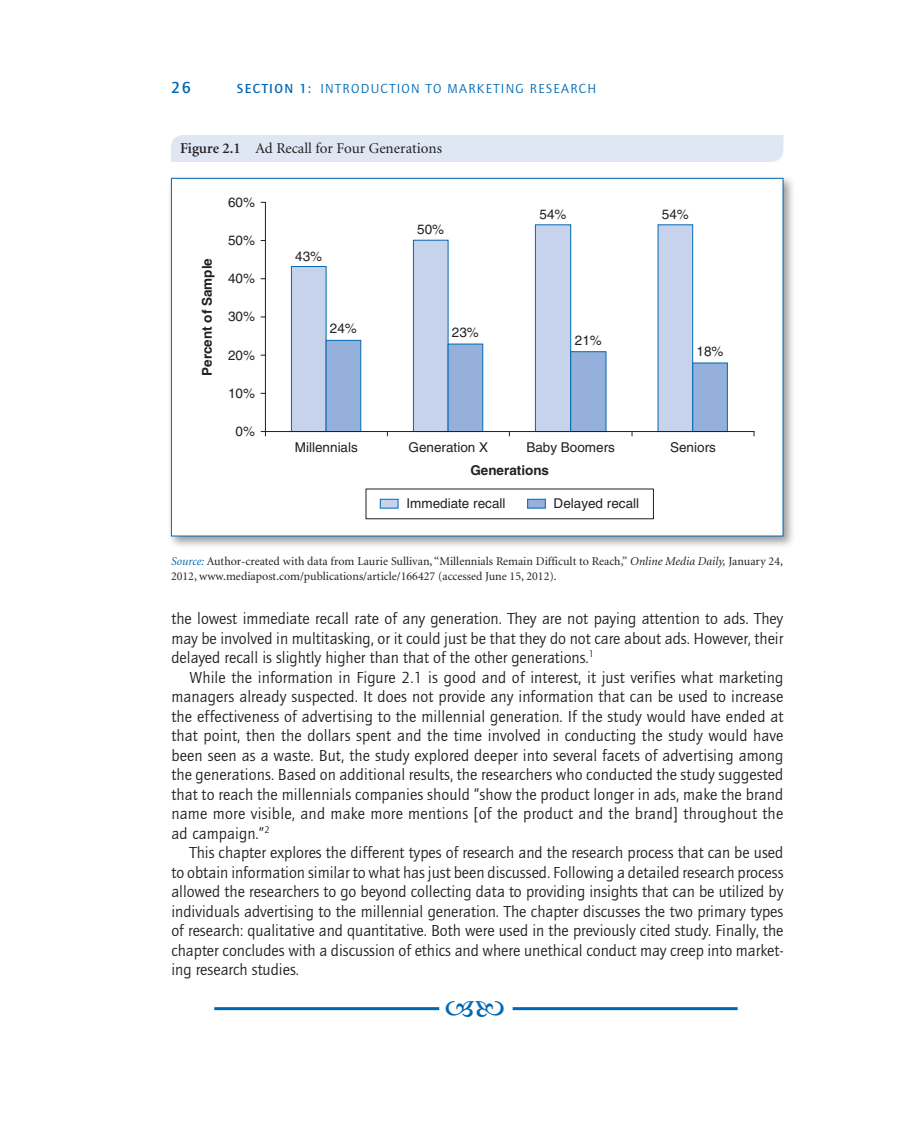
<style>
.page{position:relative;width:918px;height:1134px;background:#fff}
.page>*{position:absolute;margin:0;border:0;box-sizing:border-box;transform-origin:0 0}
.t1{font:16.5px/19.5px "Quay Sans EF";color:#231f20;text-align:justify}
.t2{font:500 16.5px "Quay Sans EF";color:#0168b3}
.t3{font:15px "Minion";color:#231f20}
.t4{font:13.5px "Helvetica";color:#231f20}
.t5{font:13.5px "Quay Sans EF";letter-spacing:.1em;color:#0168b3}
.t6{font:700 13.5px "Helvetica";color:#231f20}
.t7{font:12px/15px "Minion";color:#231f20}
.s1{font-weight:500}
.s2{font-weight:600}
.s3{font-style:italic;color:#0168b3}
.s4{font-style:italic}
</style>
<div class="page">
<hr style="left:214px;top:1007px;width:225px;height:3px;background:#0168b3">
<hr style="left:513px;top:1007px;width:225px;height:3px;background:#0168b3">
<div style="left:171px;top:135px;width:612px;height:27px;background:#e0e7f4"></div>
<div style="left:167px;top:174px;width:629px;height:375px;background:#231f20;opacity:.45"></div>
<div style="left:171px;top:178px;width:612px;height:358px;background:#fff"></div>
<div style="left:291px;top:266px;width:35px;height:166px;background:#c6d3eb;border:1px solid #0168b3"></div>
<div style="left:326px;top:340px;width:35px;height:92px;background:#95b0da;border:1px solid #0168b3"></div>
<div style="left:413px;top:240px;width:35px;height:192px;background:#c6d3eb;border:1px solid #0168b3"></div>
<div style="left:448px;top:344px;width:35px;height:88px;background:#95b0da;border:1px solid #0168b3"></div>
<div style="left:535px;top:224px;width:36px;height:208px;background:#c6d3eb;border:1px solid #0168b3"></div>
<div style="left:570px;top:351px;width:36px;height:81px;background:#95b0da;border:1px solid #0168b3"></div>
<div style="left:658px;top:224px;width:35px;height:208px;background:#c6d3eb;border:1px solid #0168b3"></div>
<div style="left:692px;top:363px;width:36px;height:69px;background:#95b0da;border:1px solid #0168b3"></div>
<hr style="left:265px;top:202px;width:1px;height:230px;background:#231f20">
<svg style="left:265px;top:431px;width:489px;height:88px"></svg>
<p class="t2" style="left:171px;top:79px;width:21px">26</p>
<p class="t5" style="left:237px;top:82px;width:361px"><span class="s1">SECTION 1:</span> INTRODUCTION TO MARKETING RESEARCH</p>
<p class="t3" style="left:180px;top:141px;width:264px"><span class="s2">Figure 2.1</span> Ad Recall for Four Generations</p>
<p class="t6" style="left:199px;top:376px;width:119px;rotate:-90deg">Percent of Sample</p>
<p class="t4" style="left:228px;top:194px;width:29px">60%</p>
<p class="t4" style="left:228px;top:232px;width:29px">50%</p>
<p class="t4" style="left:228px;top:271px;width:29px">40%</p>
<p class="t4" style="left:228px;top:309px;width:29px">30%</p>
<p class="t4" style="left:228px;top:347px;width:29px">20%</p>
<p class="t4" style="left:228px;top:385px;width:29px">10%</p>
<p class="t4" style="left:236px;top:423px;width:21px">0%</p>
<p class="t4" style="left:295px;top:248px;width:29px">43%</p>
<p class="t4" style="left:417px;top:221px;width:29px">50%</p>
<p class="t4" style="left:330px;top:321px;width:29px">24%</p>
<p class="t4" style="left:452px;top:325px;width:29px">23%</p>
<p class="t4" style="left:540px;top:206px;width:29px">54%</p>
<p class="t4" style="left:662px;top:206px;width:29px">54%</p>
<p class="t4" style="left:575px;top:332px;width:29px">21%</p>
<p class="t4" style="left:697px;top:344px;width:29px">18%</p>
<p class="t4" style="left:295px;top:440px;width:65px">Millennials</p>
<p class="t4" style="left:409px;top:440px;width:81px">Generation X</p>
<p class="t4" style="left:526px;top:440px;width:90px">Baby Boomers</p>
<p class="t4" style="left:670px;top:440px;width:47px">Seniors</p>
<p class="t6" style="left:470px;top:462px;width:80px">Generations</p>
<p class="t4" style="left:406px;top:496px;width:101px">Immediate recall</p>
<p class="t4" style="left:554px;top:496px;width:87px">Delayed recall</p>
<p class="t7" style="left:171px;top:554px;width:613px"><span class="s3">Source:</span> Author-created with data from Laurie Sullivan, “Millennials Remain Difficult to Reach,” <span class="s4">Online Media Daily,</span> January 24,<br>2012, www.mediapost.com/publications/article/166427 (accessed June 15, 2012).</p>
<p class="t1" style="left:171px;top:609px;width:614px">the lowest immediate recall rate of any generation. They are not paying attention to ads. They may be involved in multitasking, or it could just be that they do not care about ads. However, their delayed recall is slightly higher than that of the other generations.<sup>1</sup></p>
<p class="t1" style="left:171px;top:668px;width:614px;text-indent:18px">While the information in Figure 2.1 is good and of interest, it just verifies what marketing managers already suspected. It does not provide any information that can be used to increase the effectiveness of advertising to the millennial generation. If the study would have ended at that point, then the dollars spent and the time involved in conducting the study would have been seen as a waste. But, the study explored deeper into several facets of advertising among the generations. Based on additional results, the researchers who conducted the study suggested that to reach the millennials companies should “show the product longer in ads, make the brand name more visible, and make more mentions [of the product and the brand] throughout the ad campaign.”<sup>2</sup></p>
<p class="t1" style="left:171px;top:843px;width:614px;text-indent:18px">This chapter explores the different types of research and the research process that can be used to obtain information similar to what has just been discussed. Following a detailed research process allowed the researchers to go beyond collecting data to providing insights that can be utilized by individuals advertising to the millennial generation. The chapter discusses the two primary types of research: qualitative and quantitative. Both were used in the previously cited study. Finally, the chapter concludes with a discussion of ethics and where unethical conduct may creep into market&shy;ing research studies.</p>
</div>
